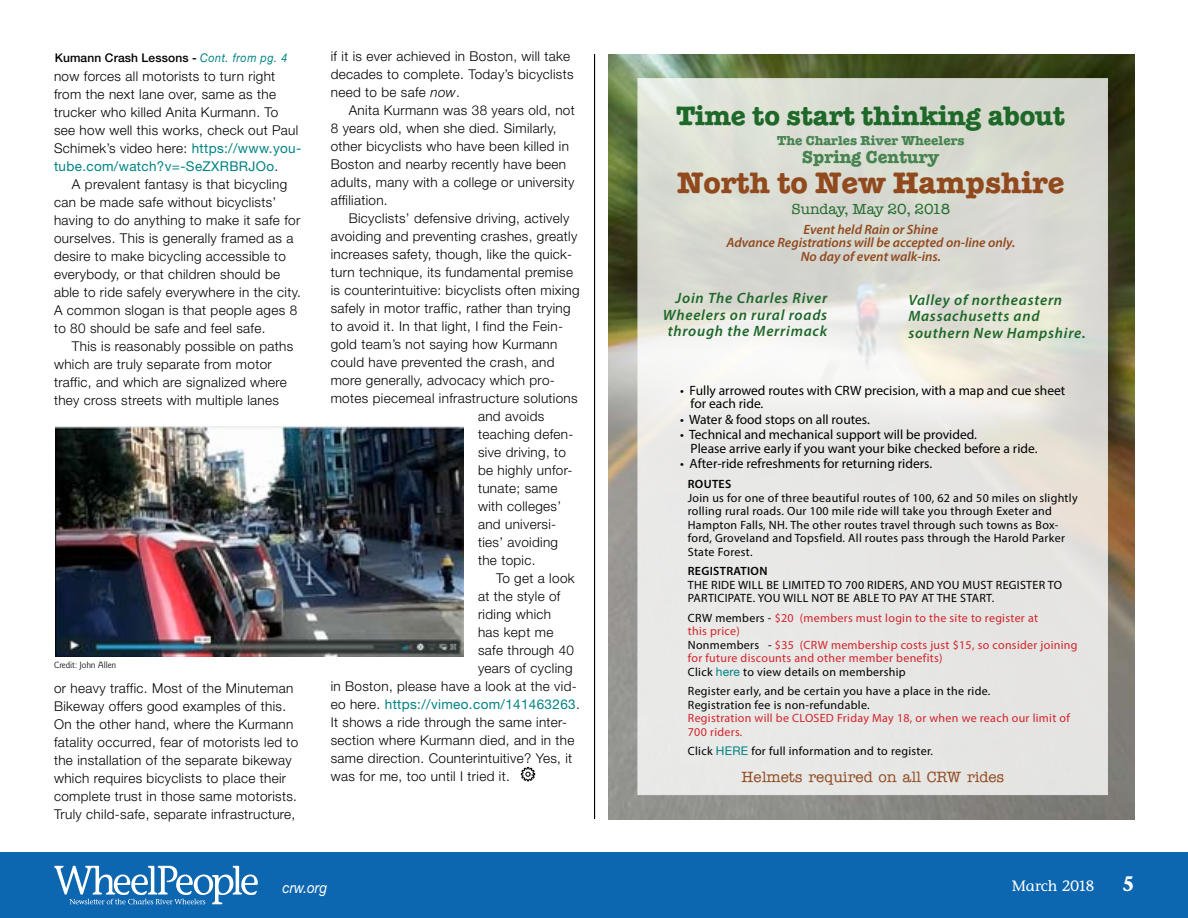
<style>
.page{position:relative;width:1188px;height:918px;background:#fff}
.page>*{position:absolute;margin:0;border:0;box-sizing:border-box;transform-origin:0 0}
.t1{font:30px "American Typewriter Bold A";color:#914a1e}
.t2{font:27px "American Typewriter Bold A";color:#1e6829}
.t3{font:700 21px "Stone Informal";color:#fff;scale:.9 1}
.t4{font:17.55px "American Typewriter Bold A";color:#468350}
.t5{font:italic 600 15px/16.5px "Myriad Pro";letter-spacing:.05em;color:#1e6829;text-align:right}
.t6{font:500 15px "American Typewriter";color:#914a1e}
.t7{font:15px "American Typewriter";color:#1e6829}
.t8{font:15px "Stone Informal";color:#fff}
.t9{font:italic 15px "Helvetica Neue";color:#fff;scale:.9 1}
.t10{font:300 13.5px/18px "Helvetica Neue";letter-spacing:.025em;color:#000}
.t11{font:13.5px/13.5px "Myriad Pro";color:#000}
.t12{font:italic 600 13.5px/13.5px "Myriad Pro";color:#914a1e;text-align:center}
.t13{font:13.5px "Helvetica Neue";letter-spacing:.025em;color:#008282}
.t14{font:13.2px "American Typewriter Bold A";color:#468350}
.t15{font:12px/13.5px "Myriad Pro";letter-spacing:.025em;color:#000}
.t16{font:12px/13.5px "Myriad Pro";letter-spacing:.025em;color:#d2232a}
.t17{font:500 12px "Helvetica Neue";letter-spacing:.01em;color:#000}
.t18{font:600 12px "Myriad Pro";letter-spacing:.025em;color:#000}
.t19{font:300 9px "Goudy Sans IT Cby BT";letter-spacing:-.01em;color:#000}
.s1{font-weight:400;font-style:italic;color:#008282}
.s2{font-weight:400;color:#008282}
.s3{font-style:italic}
.s4{font-weight:300;color:#000}
.s5{color:#000}
.s6{font-family:"Helvetica Neue";color:#008282}
.s7{font-size:15px}
</style>
<div class="page">
<div style="left:0;top:852px;width:1188px;height:66px;background:#0d67b0"></div>
<svg style="left:54px;top:866px;width:204px;height:38px"></svg>
<svg style="left:521px;top:767px;width:14px;height:15px"></svg>
<img style="left:55px;top:426px;width:408px;height:231px">
<hr style="left:594px;top:54px;width:1px;height:765px;background:#000">
<img style="left:608px;top:55px;width:527px;height:765px">
<svg style="left:638px;top:78px;width:470px;height:717px;background:#e3e3de"></svg>
<p class="t17" style="left:55px;top:50px;width:234px">Kumann Crash Lessons - <span class="s1">Cont. from pg. 4</span></p>
<p class="t10" style="left:54px;top:67px;width:249px">now forces all motorists to turn right from the next lane over, same as the trucker who killed Anita Kurmann. To see how well this works, check out Paul Schimek’s video here: <span class="s2">https://www.you&shy;tube.com/watch?v=-SeZXRBRJOo</span>.</p>
<p class="t10" style="left:54px;top:175px;width:248px;text-indent:18px">A prevalent fantasy is that bicycling can be made safe without bicyclists’ having to do anything to make it safe for ourselves. This is generally framed as a desire to make bicycling accessible to everybody, or that children should be able to ride safely everywhere in the city.<br>A common slogan is that people ages 8 to 80 should be safe and feel safe.</p>
<p class="t10" style="left:54px;top:337px;width:241px;text-indent:18px">This is reasonably possible on paths which are truly separate from motor traffic, and which are signalized where they cross streets with multiple lanes</p>
<p class="t19" style="left:54px;top:660px;width:64px">Credit: John Allen</p>
<p class="t10" style="left:54px;top:678px;width:246px">or heavy traffic. Most of the Minuteman Bikeway offers good examples of this.<br>On the other hand, where the Kurmann fatality occurred, fear of motorists led to the installation of the separate bikeway which requires bicyclists to place their complete trust in those same motorists.<br>Truly child-safe, separate infrastructure,</p>
<p class="t10" style="left:331px;top:47px;width:244px">if it is ever achieved in Boston, will take decades to complete. Today’s bicyclists need to be safe <span class="s3">now</span>.</p>
<p class="t10" style="left:331px;top:101px;width:246px;text-indent:18px">Anita Kurmann was 38 years old, not 8 years old, when she died. Similarly, other bicyclists who have been killed in Boston and nearby recently have been adults, many with a college or university affiliation.</p>
<p class="t10" style="left:349px;top:209px;width:222px">Bicyclists’ defensive driving, actively</p>
<p class="t10" style="left:331px;top:227px;width:248px">avoiding and preventing crashes, greatly</p>
<p class="t10" style="left:331px;top:245px;width:243px">increases safety, though, like the quick-</p>
<p class="t10" style="left:331px;top:263px;width:244px">turn technique, its fundamental premise</p>
<p class="t10" style="left:331px;top:281px;width:251px">is counterintuitive: bicyclists often mixing</p>
<p class="t10" style="left:331px;top:299px;width:241px">safely in motor traffic, rather than trying</p>
<p class="t10" style="left:331px;top:317px;width:234px">to avoid it. In that light, I find the Fein-</p>
<p class="t10" style="left:331px;top:335px;width:228px">gold team’s not saying how Kurmann</p>
<p class="t10" style="left:331px;top:353px;width:225px">could have prevented the crash, and</p>
<p class="t10" style="left:331px;top:371px;width:226px">more generally, advocacy which pro-</p>
<p class="t10" style="left:331px;top:389px;width:248px">motes piecemeal infrastructure solutions</p>
<p class="t10" style="left:478px;top:407px;width:68px">and avoids</p>
<p class="t10" style="left:478px;top:425px;width:97px">teaching defen-</p>
<p class="t10" style="left:478px;top:443px;width:90px">sive driving, to</p>
<p class="t10" style="left:478px;top:461px;width:96px">be highly unfor-</p>
<p class="t10" style="left:478px;top:479px;width:81px">tunate; same</p>
<p class="t10" style="left:478px;top:497px;width:85px">with colleges’</p>
<p class="t10" style="left:478px;top:515px;width:80px">and universi-</p>
<p class="t10" style="left:478px;top:533px;width:82px">ties’ avoiding</p>
<p class="t10" style="left:478px;top:551px;width:59px">the topic.</p>
<p class="t10" style="left:496px;top:569px;width:80px">To get a look</p>
<p class="t10" style="left:478px;top:587px;width:84px">at the style of</p>
<p class="t10" style="left:478px;top:605px;width:75px">riding which</p>
<p class="t10" style="left:478px;top:623px;width:77px">has kept me</p>
<p class="t10" style="left:478px;top:641px;width:98px">safe through 40</p>
<p class="t10" style="left:478px;top:659px;width:96px">years of cycling</p>
<p class="t10" style="left:331px;top:677px;width:248px">in Boston, please have a look at the vid-</p>
<p class="t13" style="left:331px;top:696px;width:251px"><span class="s4">eo here.</span> https://vimeo.com/141463263<span class="s4">.</span></p>
<p class="t10" style="left:331px;top:713px;width:238px">It shows a ride through the same inter-</p>
<p class="t10" style="left:331px;top:731px;width:245px">section where Kurmann died, and in the</p>
<p class="t10" style="left:331px;top:749px;width:243px">same direction. Counterintuitive? Yes, it</p>
<p class="t10" style="left:331px;top:767px;width:181px">was for me, too until I tried it.</p>
<h2 class="t2" style="left:677px;top:100px;width:390px">Time to start thinking about</h2>
<p class="t14" style="left:777px;top:133px;width:189px">The Charles River Wheelers</p>
<p class="t4" style="left:802px;top:146px;width:139px">Spring Century</p>
<h1 class="t1" style="left:677px;top:165px;width:389px">North to New Hampshire</h1>
<p class="t7" style="left:791px;top:198px;width:160px">Sunday, May 20, 2018</p>
<p class="t12" style="left:727px;top:222px;width:290px">Event held Rain or Shine<br>Advance Registrations will be accepted on-line only.<br>No day of event walk-ins.</p>
<p class="t5" style="left:663px;top:289px;width:166px">Join The Charles River<br>Wheelers on rural roads through the Merrimack</p>
<p class="t5" style="left:908px;top:291px;width:179px;text-align:left">Valley of northeastern<br>Massachusetts and southern New Hampshire.</p>
<p class="t11" style="left:691px;top:383px;width:376px;text-indent:-11px">• Fully arrowed routes with CRW precision, with a map and cue sheet for each ride.</p>
<p class="t11" style="left:680px;top:412px;width:191px">• Water &amp; food stops on all routes.</p>
<p class="t11" style="left:691px;top:428px;width:348px;text-indent:-11px">• Technical and mechanical support will be provided.<br>Please arrive early if you want your bike checked before a ride.</p>
<p class="t11" style="left:680px;top:457px;width:254px">• After-ride refreshments for returning riders.</p>
<p class="t18" style="left:688px;top:477px;width:45px">ROUTES</p>
<p class="t15" style="left:688px;top:491px;width:391px">Join us for one of three beautiful routes of 100, 62 and 50 miles on slightly rolling rural roads. Our 100 mile ride will take you through Exeter and Hampton Falls, NH. The other routes travel through such towns as Box&shy;ford, Groveland and Topsfield. All routes pass through the Harold Parker State Forest.</p>
<p class="t18" style="left:688px;top:564px;width:81px">REGISTRATION</p>
<p class="t15" style="left:688px;top:578px;width:376px">THE RIDE WILL BE LIMITED TO 700 RIDERS, AND YOU MUST REGISTER TO<br>PARTICIPATE. YOU WILL NOT BE ABLE TO PAY AT THE START.</p>
<p class="t16" style="left:688px;top:611px;width:391px"><span class="s5">CRW members -</span> $20 (members must login to the site to register at<br>this price)<br><span class="s5">Nonmembers -</span> $35 (CRW membership costs just $15, so consider joining for future discounts and other member benefits)<br><span class="s5">Click</span> <span class="s6">here</span> <span class="s5">to view details on membership</span></p>
<p class="t15" style="left:688px;top:684px;width:304px">Register early, and be certain you have a place in the ride.<br>Registration fee is non-refundable.</p>
<p class="t16" style="left:688px;top:711px;width:384px">Registration will be CLOSED Friday May 18, or when we reach our limit of<br>700 riders.</p>
<p class="t15" style="left:688px;top:744px;width:247px">Click <span class="s6">HERE</span> for full information and to register.</p>
<p class="t6" style="left:742px;top:769px;width:264px">Helmets required on all CRW rides</p>
<p class="t9" style="left:282px;top:878px;width:51px">crw.org</p>
<p class="t8" style="left:1012px;top:877px;width:84px">March 2018</p>
<h3 class="t3" style="left:1123px;top:870px;width:15px">5<span class="s7">5</span></h3>
</div>
